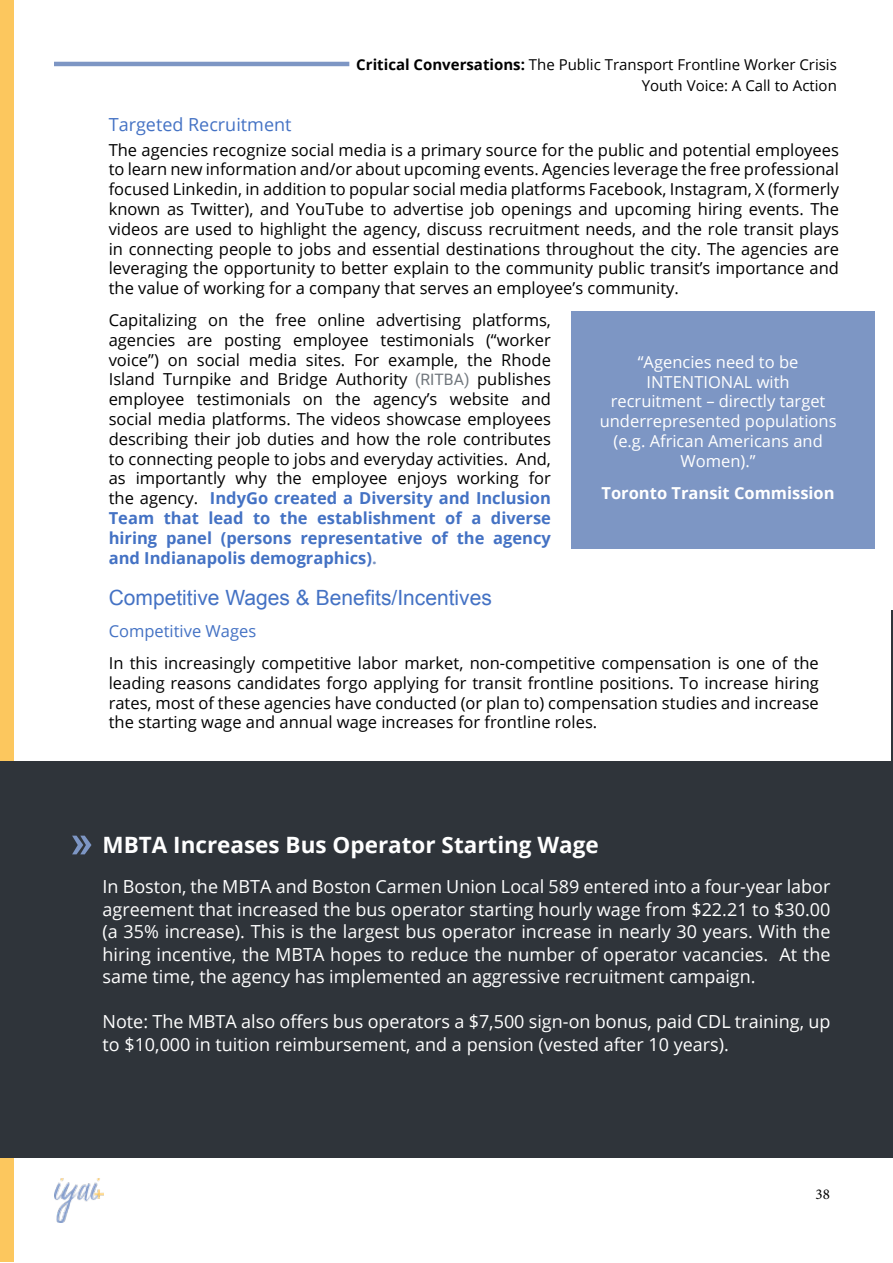
<style>
.page{position:relative;width:893px;height:1263px;background:#fff}
.page>*{position:absolute;margin:0;border:0;box-sizing:border-box;transform-origin:0 0}
.t1{font:700 22.5px "Open Sans";color:#fff}
.t2{font:21px "Arial";color:#4472c4}
.t3{font:18px/22.5px "Open Sans";color:#fff;text-align:justify}
.t4{font:18px "Open Sans";color:#4472c4}
.t5{font:16.5px/19.8px "Open Sans";color:#000;text-align:justify}
.t6{font:16.5px/19.8px "Open Sans";color:#fff;text-align:center}
.t7{font:700 16.5px "Open Sans";color:#fff}
.t8{font:16.5px "Open Sans";color:#4472c4}
.t9{font:15px/21px "Open Sans";color:#000;text-align:right}
.t10{font:15px "Minion Pro";color:#000}
.s1{font-weight:700}
.s2{font-family:"Roboto";font-size:15.75px;color:#71777d}
.s3{font-weight:700;color:#4472c4}
.s4{font-weight:700;color:#7d96c4}
</style>
<div class="page">
<hr style="left:54px;top:62px;width:295px;height:4px;background:#7d96c4">
<img style="left:54px;top:1178px;width:50px;height:44px">
<div style="left:1px;top:1px;width:13px;height:1261px;background:#fcc75e"></div>
<div style="left:571px;top:311px;width:304px;height:238px;background:#7d96c4"></div>
<div style="left:0;top:761px;width:893px;height:396px;background:#2f343a"></div>
<svg style="left:72px;top:836px;width:19px;height:18px"></svg>
<hr style="left:892px;top:610px;width:1px;height:349px;background:#2f343a">
<p class="t9" style="left:356px;top:54px;width:482px"><span class="s1">Critical Conversations:</span> The Public Transport Frontline Worker Crisis<br>Youth Voice: A Call to Action</p>
<p class="t4" style="left:109px;top:112px;width:184px">Targeted Recruitment</p>
<p class="t5" style="left:109px;top:139px;width:732px">The agencies recognize social media is a primary source for the public and potential employees to learn new information and/or about upcoming events. Agencies leverage the free professional focused Linkedin, in addition to popular social media platforms Facebook, Instagram, X (formerly known as Twitter), and YouTube to advertise job openings and upcoming hiring events. The videos are used to highlight the agency, discuss recruitment needs, and the role transit plays in connecting people to jobs and essential destinations throughout the city. The agencies are leveraging the opportunity to better explain to the community public transit’s importance and the value of working for a company that serves an employee’s community.</p>
<p class="t5" style="left:109px;top:310px;width:444px">Capitalizing on the free online advertising platforms, agencies are posting employee testimonials (“worker voice”) on social media sites. For example, the Rhode Island Turnpike and Bridge Authority <span class="s2">(RITBA)</span> publishes employee testimonials on the agency’s website and social media platforms. The videos showcase employees describing their job duties and how the role contributes to connecting people to jobs and everyday activities. And, as importantly why the employee enjoys working for the agency. <span class="s3">IndyGo created a Diversity and Inclusion Team that lead to the establishment of a diverse hiring panel (persons representative of the agency and Indianapolis demographics)</span><span class="s4">.</span></p>
<p class="t6" style="left:600px;top:351px;width:238px">“Agencies need to be<br>INTENTIONAL with recruitment – directly target underrepresented populations (e.g. African Americans and<br>Women).”</p>
<p class="t7" style="left:601px;top:481px;width:235px">Toronto Transit Commission</p>
<p class="t2" style="left:109px;top:584px;width:385px">Competitive Wages &amp; Benefits/Incentives</p>
<p class="t8" style="left:109px;top:620px;width:149px">Competitive Wages</p>
<p class="t5" style="left:109px;top:653px;width:712px">In this increasingly competitive labor market, non-competitive compensation is one of the leading reasons candidates forgo applying for transit frontline positions. To increase hiring rates, most of these agencies have conducted (or plan to) compensation studies and increase the starting wage and annual wage increases for frontline roles.</p>
<h1 class="t1" style="left:102px;top:829px;width:498px">MBTA Increases Bus Operator Starting Wage</h1>
<p class="t3" style="left:102px;top:875px;width:729px">In Boston, the MBTA and Boston Carmen Union Local 589 entered into a four-year labor agreement that increased the bus operator starting hourly wage from $22.21 to $30.00 (a 35% increase). This is the largest bus operator increase in nearly 30 years. With the hiring incentive, the MBTA hopes to reduce the number of operator vacancies. At the same time, the agency has implemented an aggressive recruitment campaign.</p>
<p class="t3" style="left:102px;top:1010px;width:729px">Note: The MBTA also offers bus operators a $7,500 sign-on bonus, paid CDL training, up to $10,000 in tuition reimbursement, and a pension (vested after 10 years).</p>
<p class="t10" style="left:816px;top:1184px;width:16px">38</p>
</div>
